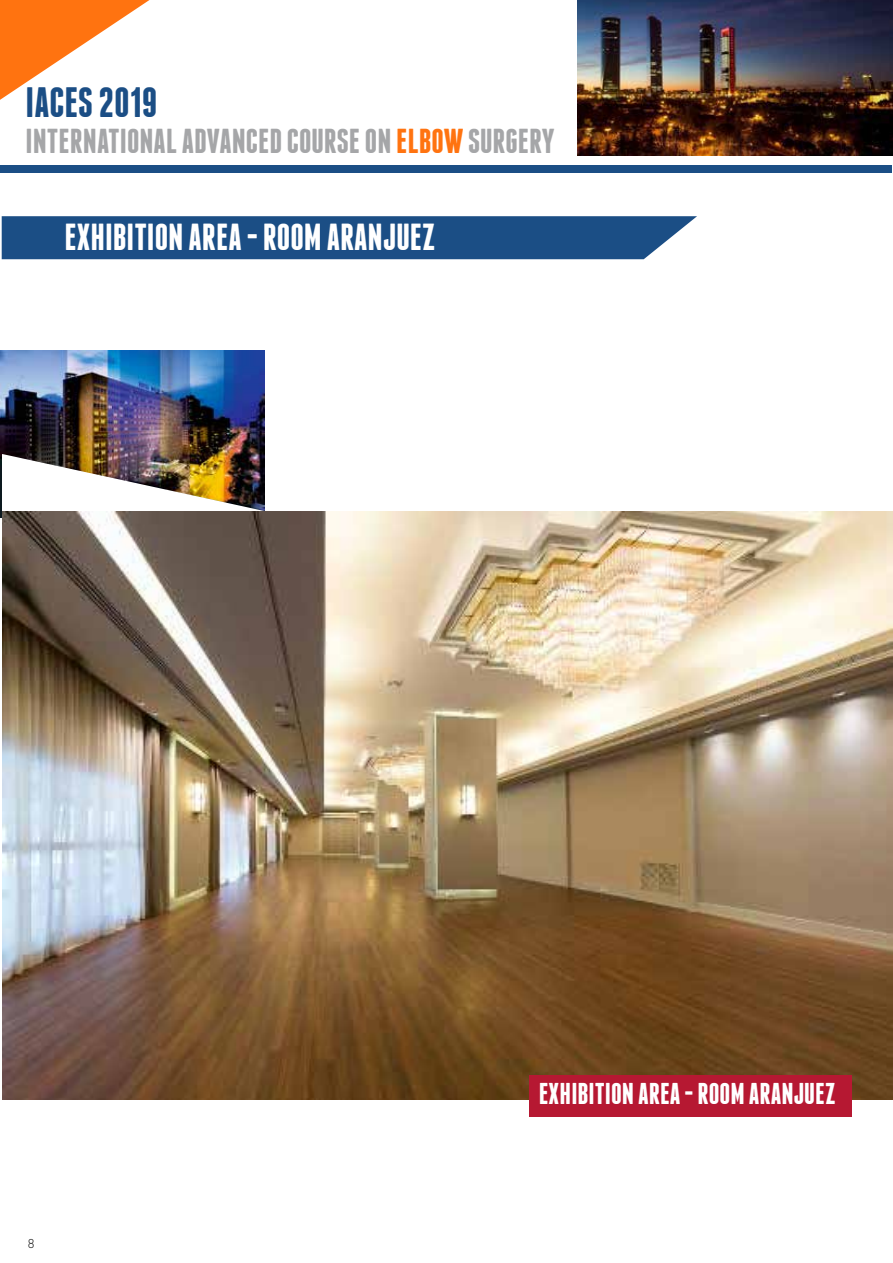
<style>
.page{position:relative;width:893px;height:1263px;background:#fff}
.page>*{position:absolute;margin:0;border:0;box-sizing:border-box;transform-origin:0 0}
.t1{font:700 42.3px "Franchise";color:#1b4e85}
.t2{font:700 37.5px "Franchise";color:#fff}
.t3{font:700 34.5px "Franchise";color:#a5a6a8}
.t4{font:700 30px "Franchise";color:#fff}
.t5{font:300 13.5px "Futura T";color:#000}
.s1{color:#ff7310}
</style>
<div class="page">
<img style="left:578px;top:0;width:315px;height:155px">
<svg style="left:0;top:0;width:150px;height:100px"></svg>
<div style="left:0;top:165px;width:892px;height:8px;background:#1b4e85"></div>
<div style="left:2px;top:216px;width:695px;height:43px;background:#1b4e85"></div>
<img style="left:0;top:351px;width:264px;height:167px">
<img style="left:2px;top:454px;width:277px;height:58px">
<img style="left:2px;top:512px;width:891px;height:588px">
<div style="left:529px;top:1075px;width:323px;height:41px;background:#b61832"></div>
<p class="t1" style="left:26px;top:83px;width:133px">IACES 2019</p>
<p class="t3" style="left:26px;top:125px;width:530px">INTERNATIONAL ADVANCED COURSE ON <span class="s1">ELBOW</span>SURGERY</p>
<p class="t2" style="left:64px;top:220px;width:373px">EXHIBITION AREA - ROOM ARANJUEZ</p>
<p class="t5" style="left:27px;top:1236px;width:9px">8</p>
<p class="t4" style="left:539px;top:1079px;width:298px">EXHIBITION AREA - ROOM ARANJUEZ</p>
</div>
